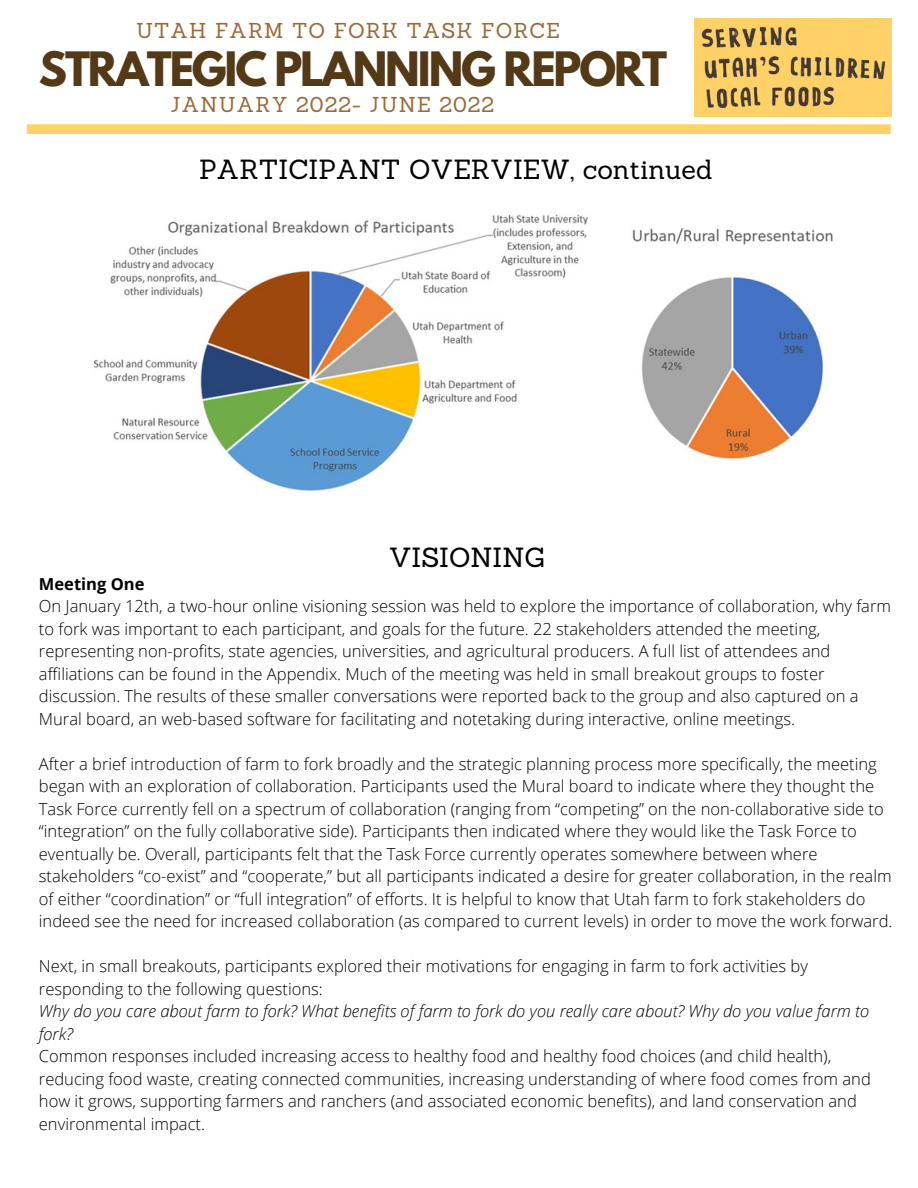
<style>
.page{position:relative;width:918px;height:1188px;background:#fff}
.page>*{position:absolute;margin:0;border:0;box-sizing:border-box;transform-origin:0 0}
.t1{font:700 42px "League Spartan";letter-spacing:-.05em;color:#533916}
.t2{font:27px "Sanchez";color:#000}
.t3{font:21px "Sanchez";letter-spacing:.05em;color:#9c6a36}
.t4{font:300 16.5px/22.5px "Open Sans";color:#000}
.t5{font:italic 300 16.5px/22.5px "Open Sans";color:#000}
.t6{font:700 16.5px "Open Sans";color:#000}
</style>
<div class="page">
<svg style="left:27px;top:124px;width:864px;height:10px"></svg>
<img style="left:694px;top:19px;width:197px;height:98px">
<img style="left:93px;top:214px;width:495px;height:277px">
<img style="left:632px;top:228px;width:201px;height:231px">
<p class="t3" style="left:136px;top:17px;width:425px">UTAH FARM TO FORK TASK FORCE</p>
<h1 class="t1" style="left:39px;top:48px;width:630px">STRATEGIC PLANNING REPORT</h1>
<p class="t3" style="left:171px;top:91px;width:325px">JANUARY 2022- JUNE 2022</p>
<h2 class="t2" style="left:199px;top:152px;width:515px">PARTICIPANT OVERVIEW, continued</h2>
<h2 class="t2" style="left:389px;top:540px;width:158px">VISIONING</h2>
<p class="t6" style="left:39px;top:572px;width:107px">Meeting One</p>
<p class="t4" style="left:39px;top:595px;width:854px">On January 12th, a two-hour online visioning session was held to explore the importance of collaboration, why farm to fork was important to each participant, and goals for the future. 22 stakeholders attended the meeting, representing non-profits, state agencies, universities, and agricultural producers. A full list of attendees and affiliations can be found in the Appendix. Much of the meeting was held in small breakout groups to foster discussion. The results of these smaller conversations were reported back to the group and also captured on a Mural board, an web-based software for facilitating and notetaking during interactive, online meetings.</p>
<p class="t4" style="left:39px;top:752px;width:855px">After a brief introduction of farm to fork broadly and the strategic planning process more specifically, the meeting began with an exploration of collaboration. Participants used the Mural board to indicate where they thought the Task Force currently fell on a spectrum of collaboration (ranging from “competing” on the non-collaborative side to “integration” on the fully collaborative side). Participants then indicated where they would like the Task Force to eventually be. Overall, participants felt that the Task Force currently operates somewhere between where stakeholders “co-exist” and “cooperate,” but all participants indicated a desire for greater collaboration, in the realm of either “coordination” or “full integration” of efforts. It is helpful to know that Utah farm to fork stakeholders do indeed see the need for increased collaboration (as compared to current levels) in order to move the work forward.</p>
<p class="t4" style="left:39px;top:955px;width:771px">Next, in small breakouts, participants explored their motivations for engaging in farm to fork activities by responding to the following questions:</p>
<p class="t5" style="left:39px;top:1000px;width:832px">Why do you care about farm to fork? What benefits of farm to fork do you really care about? Why do you value farm to fork?</p>
<p class="t4" style="left:39px;top:1045px;width:833px">Common responses included increasing access to healthy food and healthy food choices (and child health), reducing food waste, creating connected communities, increasing understanding of where food comes from and how it grows, supporting farmers and ranchers (and associated economic benefits), and land conservation and environmental impact.</p>
</div>
